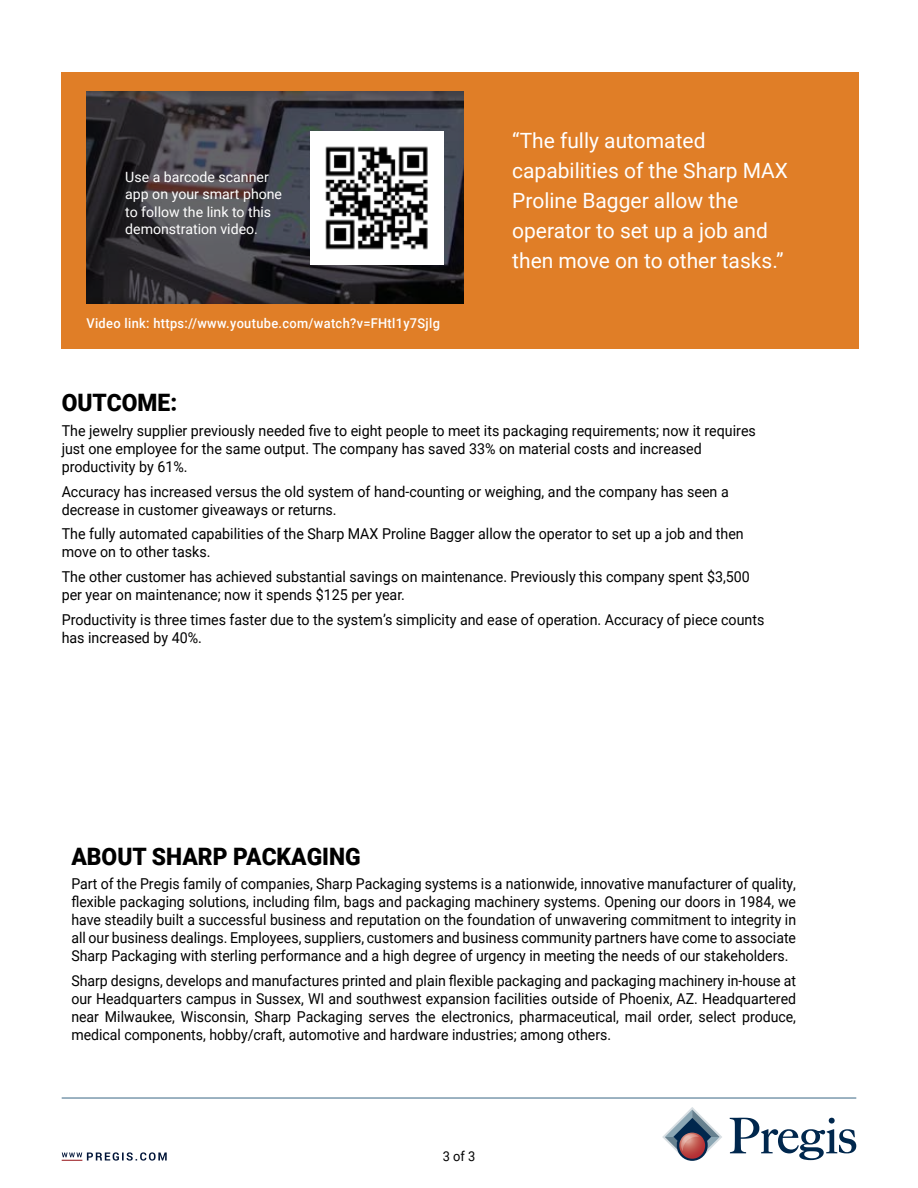
<style>
.page{position:relative;width:918px;height:1188px;background:#fff}
.page>*{position:absolute;margin:0;border:0;box-sizing:border-box;transform-origin:0 0}
.t1{font:900 24px "Roboto";color:#000;scale:.95 1}
.t2{font:21px/30px "Roboto";color:#fff}
.t3{font:15px/18px "Roboto";color:#000;text-align:justify;scale:.94 1}
.t4{font:15px/18px "Roboto";color:#000;scale:.95 1}
.t5{font:14.1px/17.2px "Roboto";color:#fff}
.t6{font:500 13.5px "Roboto";letter-spacing:.025em;color:#fff;scale:.95 1}
.t7{font:13.5px "Roboto";color:#000;scale:.95 1}
</style>
<div class="page">
<svg style="left:62px;top:1152px;width:105px;height:9px"></svg>
<svg style="left:730px;top:1118px;width:126px;height:42px"></svg>
<svg style="left:662px;top:1107px;width:60px;height:54px"></svg>
<hr style="left:62px;top:1097px;width:794px;height:2px;background:#7c99ad">
<div style="left:62px;top:72px;width:797px;height:277px;background:#e07e27"></div>
<svg style="left:86px;top:91px;width:377px;height:213px;background:#38373d"></svg>
<img style="left:310px;top:132px;width:133px;height:133px">
<p class="t5" style="left:125px;top:168px;width:158px">Use a barcode scanner app on your smart phone to follow the link to this demonstration video.</p>
<p class="t6" style="left:86px;top:313px;width:374px">Video link: https://www.youtube.com/watch?v=FHtl1y7Sjlg</p>
<h2 class="t2" style="left:512px;top:125px;width:277px">“The fully automated capabilities of the Sharp MAX<br>Proline Bagger allow the operator to set up a job and then move on to other tasks.”</h2>
<h1 class="t1" style="left:62px;top:386px;width:123px">OUTCOME:</h1>
<p class="t4" style="left:62px;top:421px;width:732px">The jewelry supplier previously needed five to eight people to meet its packaging requirements; now it requires just one employee for the same output. The company has saved 33% on material costs and increased productivity by 61%.</p>
<p class="t4" style="left:62px;top:482px;width:704px">Accuracy has increased versus the old system of hand-counting or weighing, and the company has seen a decrease in customer giveaways or returns.</p>
<p class="t4" style="left:62px;top:524px;width:720px">The fully automated capabilities of the Sharp MAX Proline Bagger allow the operator to set up a job and then move on to other tasks.</p>
<p class="t4" style="left:62px;top:567px;width:726px">The other customer has achieved substantial savings on maintenance. Previously this company spent $3,500 per year on maintenance; now it spends $125 per year.</p>
<p class="t4" style="left:62px;top:610px;width:741px">Productivity is three times faster due to the system’s simplicity and ease of operation. Accuracy of piece counts has increased by 40%.</p>
<h1 class="t1" style="left:71px;top:839px;width:306px">ABOUT SHARP PACKAGING</h1>
<p class="t3" style="left:71px;top:874px;width:773px">Part of the Pregis family of companies, Sharp Packaging systems is a nationwide, innovative manufacturer of quality, flexible packaging solutions, including film, bags and packaging machinery systems. Opening our doors in 1984, we have steadily built a successful business and reputation on the foundation of unwavering commitment to integrity in all our business dealings. Employees, suppliers, customers and business community partners have come to associate Sharp Packaging with sterling performance and a high degree of urgency in meeting the needs of our stakeholders.</p>
<p class="t3" style="left:71px;top:971px;width:773px">Sharp designs, develops and manufactures printed and plain flexible packaging and packaging machinery in-house at our Headquarters campus in Sussex, WI and southwest expansion facilities outside of Phoenix, AZ. Headquartered near Milwaukee, Wisconsin, Sharp Packaging serves the electronics, pharmaceutical, mail order, select produce, medical components, hobby/craft, automotive and hardware industries; among others.</p>
<p class="t7" style="left:443px;top:1147px;width:36px">3 of 3</p>
</div>
